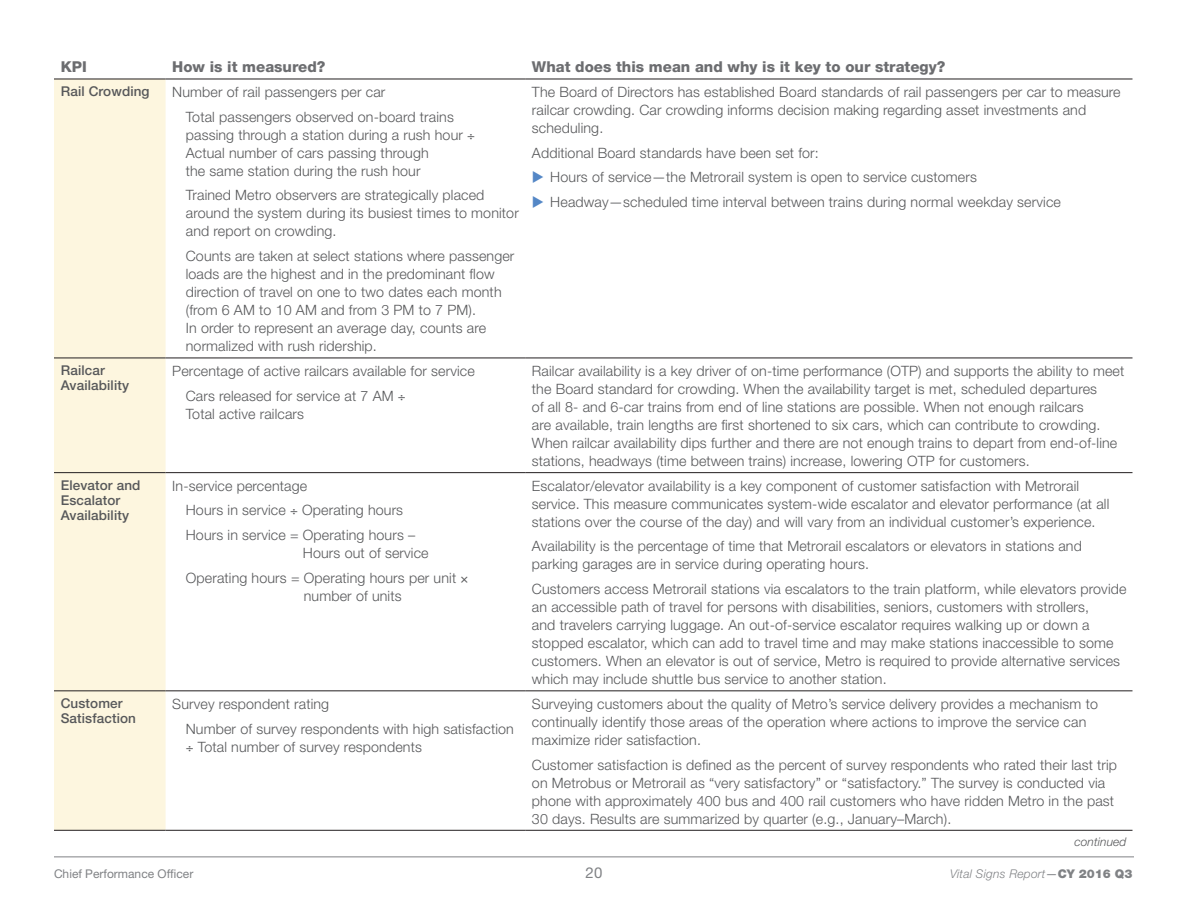
<style>
.page{position:relative;width:1188px;height:918px;background:#fff}
.page>*{position:absolute;margin:0;border:0;box-sizing:border-box;transform-origin:0 0}
.Subhead-2{font:800 15px "Helvetica Neue";color:#6c6d70}
.t1{font:15px "Helvetica Neue";color:#808285}
.Body{font:300 14.25px/18px "Helvetica Neue";letter-spacing:.01em;color:#57585a}
.Body_Indent{font:300 14.25px/18px "Helvetica Neue";letter-spacing:.01em;color:#57585a}
.Table_KPI-subhead{font:500 13.5px/15px "Helvetica Neue";letter-spacing:.01em;color:#57585a}
.t2{font:italic 300 12px "Helvetica Neue";letter-spacing:.02em;color:#808285}
.t3{font:12px "Helvetica Neue";color:#808285}
.Table_Footnote{font:italic 300 12px "Helvetica Neue";letter-spacing:.01em;color:#57585a}
.s1{font-weight:400}
.s2{font-weight:900;font-style:normal}
</style>
<div class="page">
<div style="left:54px;top:80px;width:112px;height:750px;background:#fdf6df"></div>
<hr style="left:54px;top:79px;width:112px;height:1px;background:#231f20">
<hr style="left:166px;top:79px;width:359px;height:1px;background:#231f20">
<hr style="left:525px;top:79px;width:607px;height:1px;background:#231f20">
<hr style="left:54px;top:358px;width:112px;height:1px;background:#231f20">
<hr style="left:166px;top:358px;width:359px;height:1px;background:#231f20">
<hr style="left:525px;top:358px;width:607px;height:1px;background:#231f20">
<hr style="left:166px;top:472px;width:359px;height:1px;background:#231f20">
<hr style="left:525px;top:472px;width:607px;height:1px;background:#231f20">
<hr style="left:54px;top:691px;width:112px;height:1px;background:#231f20">
<hr style="left:166px;top:691px;width:359px;height:1px;background:#231f20">
<hr style="left:525px;top:691px;width:607px;height:1px;background:#231f20">
<hr style="left:54px;top:830px;width:112px;height:1px;background:#231f20">
<hr style="left:166px;top:830px;width:359px;height:1px;background:#231f20">
<hr style="left:525px;top:830px;width:607px;height:1px;background:#231f20">
<hr style="left:54px;top:472px;width:112px;height:1px;background:#231f20">
<hr style="left:54px;top:856px;width:1080px;height:1px;background:#808285">
<p class="Subhead-2" style="left:61px;top:58px;width:28px">KPI</p>
<p class="Subhead-2" style="left:172px;top:58px;width:155px">How is it measured?</p>
<p class="Subhead-2" style="left:532px;top:58px;width:415px">What does this mean and why is it key to our strategy?</p>
<p class="Table_KPI-subhead" style="left:61px;top:84px;width:90px">Rail Crowding</p>
<p class="Body" style="left:172px;top:83px;width:215px">Number of rail passengers per car</p>
<p class="Body_Indent" style="left:186px;top:107px;width:279px">Total passengers observed on-board trains passing through a station during a rush hour Actual number of cars passing through<br>the same station during the rush hour</p>
<p class="Body_Indent" style="left:186px;top:186px;width:335px">Trained Metro observers are strategically placed around the system during its busiest times to monitor and report on crowding.</p>
<p class="Body_Indent" style="left:186px;top:247px;width:330px">Counts are taken at select stations where passenger loads are the highest and in the predominant flow direction of travel on one to two dates each month (from 6 AM to 10 AM and from 3 PM to 7 PM).<br>In order to represent an average day, counts are normalized with rush ridership.</p>
<p class="Body" style="left:532px;top:83px;width:590px">The Board of Directors has established Board standards of rail passengers per car to measure railcar crowding. Car crowding informs decision making regarding asset investments and scheduling.</p>
<p class="Body" style="left:532px;top:143px;width:288px">Additional Board standards have been set for:</p>
<p class="Body" style="left:550px;top:168px;width:428px">Hours of service—the Metrorail system is open to service customers</p>
<p class="Body" style="left:550px;top:193px;width:512px">Headway—scheduled time interval between trains during normal weekday service</p>
<p class="Table_KPI-subhead" style="left:61px;top:363px;width:70px">Railcar<br>Availability</p>
<p class="Body" style="left:172px;top:362px;width:304px">Percentage of active railcars available for service</p>
<p class="Body_Indent" style="left:186px;top:386px;width:209px">Cars released for service at 7 AM<br>Total active railcars</p>
<p class="Body" style="left:532px;top:362px;width:594px">Railcar availability is a key driver of on-time performance (OTP) and supports the ability to meet the Board standard for crowding. When the availability target is met, scheduled departures<br>of all 8- and 6-car trains from end of line stations are possible. When not enough railcars<br>are available, train lengths are first shortened to six cars, which can contribute to crowding.<br>When railcar availability dips further and there are not enough trains to depart from end-of-line stations, headways (time between trains) increase, lowering OTP for customers.</p>
<p class="Table_KPI-subhead" style="left:61px;top:477px;width:81px">Elevator and<br>Escalator<br>Availability</p>
<p class="Body" style="left:172px;top:476px;width:136px">In-service percentage</p>
<p class="Body_Indent" style="left:186px;top:501px;width:219px">Hours in service Operating hours</p>
<p class="Body_Indent" style="left:303px;top:526px;width:127px;text-indent:-117px">Hours in service = Operating hours –<br>Hours out of service</p>
<p class="Body_Indent" style="left:304px;top:568px;width:154px;text-indent:-118px">Operating hours = Operating hours per unit number of units</p>
<p class="Body" style="left:532px;top:476px;width:579px">Escalator/elevator availability is a key component of customer satisfaction with Metrorail service. This measure communicates system-wide escalator and elevator performance (at all stations over the course of the day) and will vary from an individual customer’s experience.</p>
<p class="Body" style="left:532px;top:537px;width:552px">Availability is the percentage of time that Metrorail escalators or elevators in stations and parking garages are in service during operating hours.</p>
<p class="Body" style="left:532px;top:580px;width:596px">Customers access Metrorail stations via escalators to the train platform, while elevators provide an accessible path of travel for persons with disabilities, seniors, customers with strollers,<br>and travelers carrying luggage. An out-of-service escalator requires walking up or down a stopped escalator, which can add to travel time and may make stations inaccessible to some customers. When an elevator is out of service, Metro is required to provide alternative services which may include shuttle bus service to another station.</p>
<p class="Table_KPI-subhead" style="left:61px;top:696px;width:77px">Customer<br>Satisfaction</p>
<p class="Body" style="left:172px;top:694px;width:158px">Survey respondent rating</p>
<p class="Body_Indent" style="left:198px;top:719px;width:317px;text-indent:-12px">Number of survey respondents with high satisfaction<br>Total number of survey respondents</p>
<p class="Body" style="left:532px;top:694px;width:568px">Surveying customers about the quality of Metro’s service delivery provides a mechanism to continually identify those areas of the operation where actions to improve the service can maximize rider satisfaction.</p>
<p class="Body" style="left:532px;top:755px;width:587px">Customer satisfaction is defined as the percent of survey respondents who rated their last trip on Metrobus or Metrorail as “very satisfactory” or “satisfactory.” The survey is conducted via phone with approximately 400 bus and 400 rail customers who have ridden Metro in the past 30 days. Results are summarized by quarter (e.g., January–March).</p>
<p class="Table_Footnote" style="left:1074px;top:835px;width:54px">continued</p>
<p class="t3" style="left:54px;top:866px;width:141px">Chief Performance Officer</p>
<p class="t1" style="left:586px;top:863px;width:18px">20</p>
<p class="t2" style="left:950px;top:866px;width:184px">Vital Signs Report<span class="s1">—</span><span class="s2">CY 2016 Q3</span></p>
</div>
